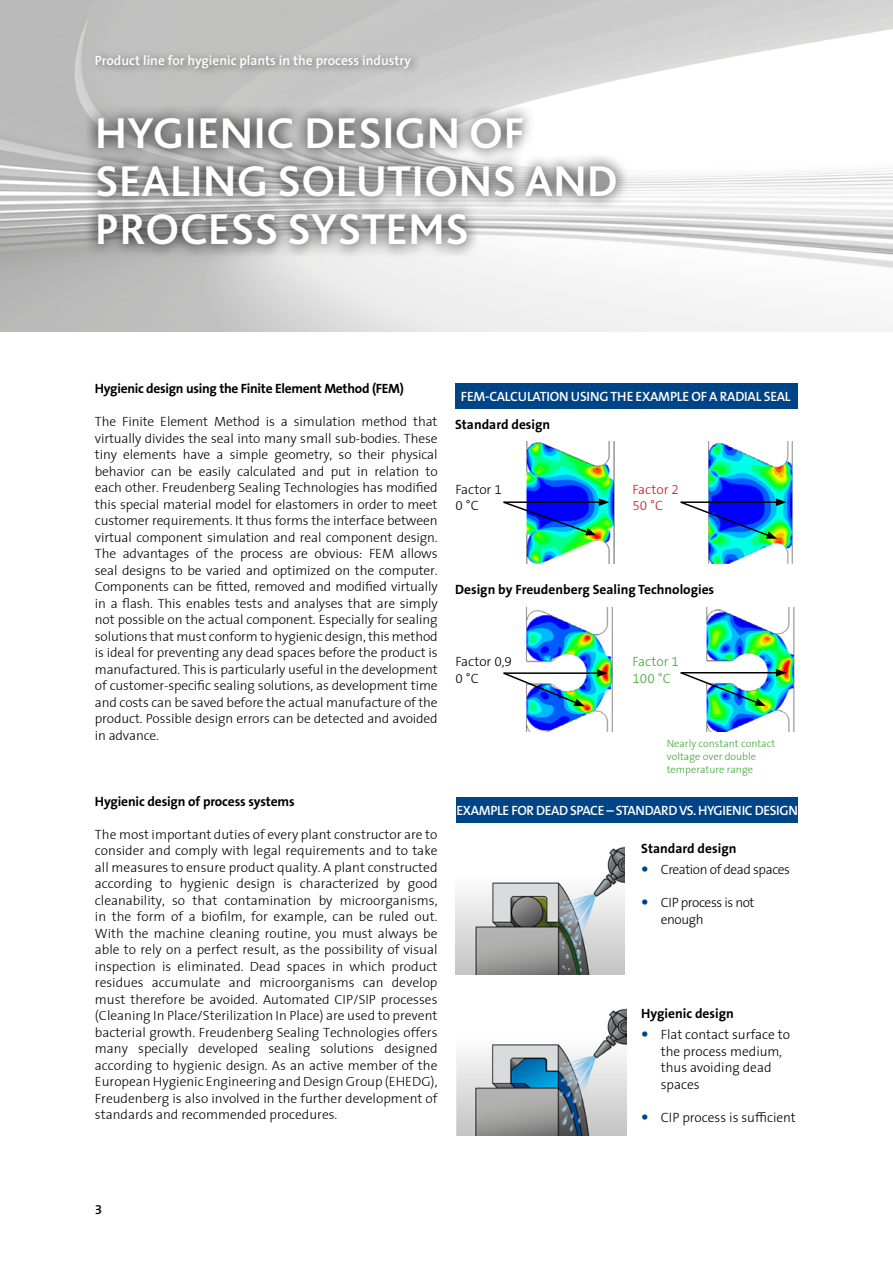
<style>
.page{position:relative;width:893px;height:1263px;background:#fff}
.page>*{position:absolute;margin:0;border:0;box-sizing:border-box;transform-origin:0 0}
.t1{font:700 45px/48px "Bliss 2";color:#fff}
.t2{font:300 13.5px/16.5px "The Sans";letter-spacing:-.005em;color:#000;text-align:justify}
.t3{font:700 13.5px "The Sans B W7";letter-spacing:-.01em;color:#000}
.t4{font:600 13.5px "The Sans B W6";letter-spacing:-.015em;color:#fff}
.t5{font:300 13.5px/16.5px "The Sans B W3";color:#000}
.t6{font:300 13.5px/16.5px "The Sans B W3";letter-spacing:-.03em;color:#000}
.t7{font:300 13.5px/16.5px "The Sans B W3";color:#3fa535}
.t8{font:300 13.5px/16.5px "The Sans B W3";color:#cd1719}
.t9{font:600 13.5px "The Sans B W6";color:#000}
.t10{font:300 10.5px/12.6px "The Sans";color:#3fa535}
</style>
<div class="page">
<div style="left:455px;top:384px;width:343px;height:25px;background:#048"></div>
<div style="left:456px;top:797px;width:342px;height:25px;background:#048"></div>
<svg style="left:84px;top:104px;width:545px;height:155px;background:#b2b2b1"></svg>
<div style="left:92px;top:49px;width:330px;height:29px;background:#000;opacity:.5"></div>
<img style="left:455px;top:847px;width:170px;height:127px">
<img style="left:456px;top:1008px;width:171px;height:127px">
<img style="left:526px;top:441px;width:89px;height:122px">
<img style="left:708px;top:441px;width:85px;height:122px">
<img style="left:525px;top:607px;width:88px;height:125px">
<img style="left:706px;top:607px;width:89px;height:125px">
<hr style="left:681px;top:672px;width:97px;height:1px;background:#000">
<svg style="left:776px;top:669px;width:10px;height:7px"></svg>
<hr style="left:503px;top:672px;width:96px;height:2px;background:#000">
<svg style="left:597px;top:669px;width:11px;height:8px"></svg>
<svg style="left:503px;top:498px;width:106px;height:37px"></svg>
<svg style="left:680px;top:498px;width:106px;height:41px"></svg>
<svg style="left:680px;top:671px;width:86px;height:35px"></svg>
<svg style="left:503px;top:671px;width:82px;height:35px"></svg>
<p class="t4" style="left:95px;top:52px;width:318px">Product line for hygienic plants in the process industry</p>
<h1 class="t1" style="left:95px;top:109px;width:525px">HYGIENIC DESIGN OF<br>SEALING SOLUTIONS AND<br>PROCESS SYSTEMS</h1>
<p class="t3" style="left:95px;top:380px;width:311px">Hygienic design using the Finite Element Method (FEM)</p>
<p class="t2" style="left:95px;top:414px;width:344px">The Finite Element Method is a simulation method that virtually divides the seal into many small sub-bodies. These tiny elements have a simple geometry, so their physical behavior can be easily calculated and put in relation to each other. Freudenberg Sealing Technologies has modified this special material model for elastomers in order to meet customer requirements. It thus forms the interface between virtual component simulation and real component design.<br>The advantages of the process are obvious: FEM allows seal designs to be varied and optimized on the computer.<br>Components can be fitted, removed and modified virtually in a flash. This enables tests and analyses that are simply not possible on the actual component. Especially for sealing solutions that must conform to hygienic design, this method is ideal for preventing any dead spaces before the product is manufactured. This is particularly useful in the development of customer-specific sealing solutions, as development time and costs can be saved before the actual manufacture of the product. Possible design errors can be detected and avoided in advance.</p>
<p class="t3" style="left:95px;top:793px;width:201px">Hygienic design of process systems</p>
<p class="t2" style="left:95px;top:826px;width:344px">The most important duties of every plant constructor are to consider and comply with legal requirements and to take all measures to ensure product quality. A plant constructed according to hygienic design is characterized by good cleanability, so that contamination by microorganisms, in the form of a biofilm, for example, can be ruled out.<br>With the machine cleaning routine, you must always be able to rely on a perfect result, as the possibility of visual inspection is eliminated. Dead spaces in which product residues accumulate and microorganisms can develop must therefore be avoided. Automated CIP/SIP processes (Cleaning In Place/Sterilization In Place) are used to prevent bacterial growth. Freudenberg Sealing Technologies offers many specially developed sealing solutions designed according to hygienic design. As an active member of the European Hygienic Engineering and Design Group (EHEDG), Freudenberg is also involved in the further development of standards and recommended procedures.</p>
<p class="t4" style="left:461px;top:388px;width:331px">FEM-CALCULATION USING THE EXAMPLE OF A RADIAL SEAL</p>
<p class="t3" style="left:455px;top:416px;width:97px">Standard design</p>
<p class="t5" style="left:455px;top:481px;width:48px">Factor 1<br>0 °C</p>
<p class="t8" style="left:632px;top:481px;width:48px">Factor 2<br>50 °C</p>
<p class="t3" style="left:455px;top:580px;width:261px">Design by Freudenberg Sealing Technologies</p>
<p class="t5" style="left:455px;top:653px;width:58px">Factor 0,9<br>0 °C</p>
<p class="t7" style="left:632px;top:653px;width:48px">Factor 1<br>100 °C</p>
<p class="t10" style="left:667px;top:738px;width:110px">Nearly constant contact voltage over double temperature range</p>
<p class="t4" style="left:457px;top:801px;width:343px">EXAMPLE FOR DEAD SPACE – STANDARD VS. HYGIENIC DESIGN</p>
<p class="t3" style="left:641px;top:840px;width:97px">Standard design</p>
<p class="t6" style="left:661px;top:861px;width:131px">Creation of dead spaces</p>
<p class="t6" style="left:661px;top:894px;width:95px">CIP process is not enough</p>
<p class="t3" style="left:641px;top:1005px;width:94px">Hygienic design</p>
<p class="t5" style="left:661px;top:1026px;width:131px">Flat contact surface to the process medium, thus avoiding dead spaces</p>
<p class="t5" style="left:661px;top:1109px;width:137px">CIP process is sufficient</p>
<p class="t9" style="left:95px;top:1201px;width:9px">3</p>
</div>
